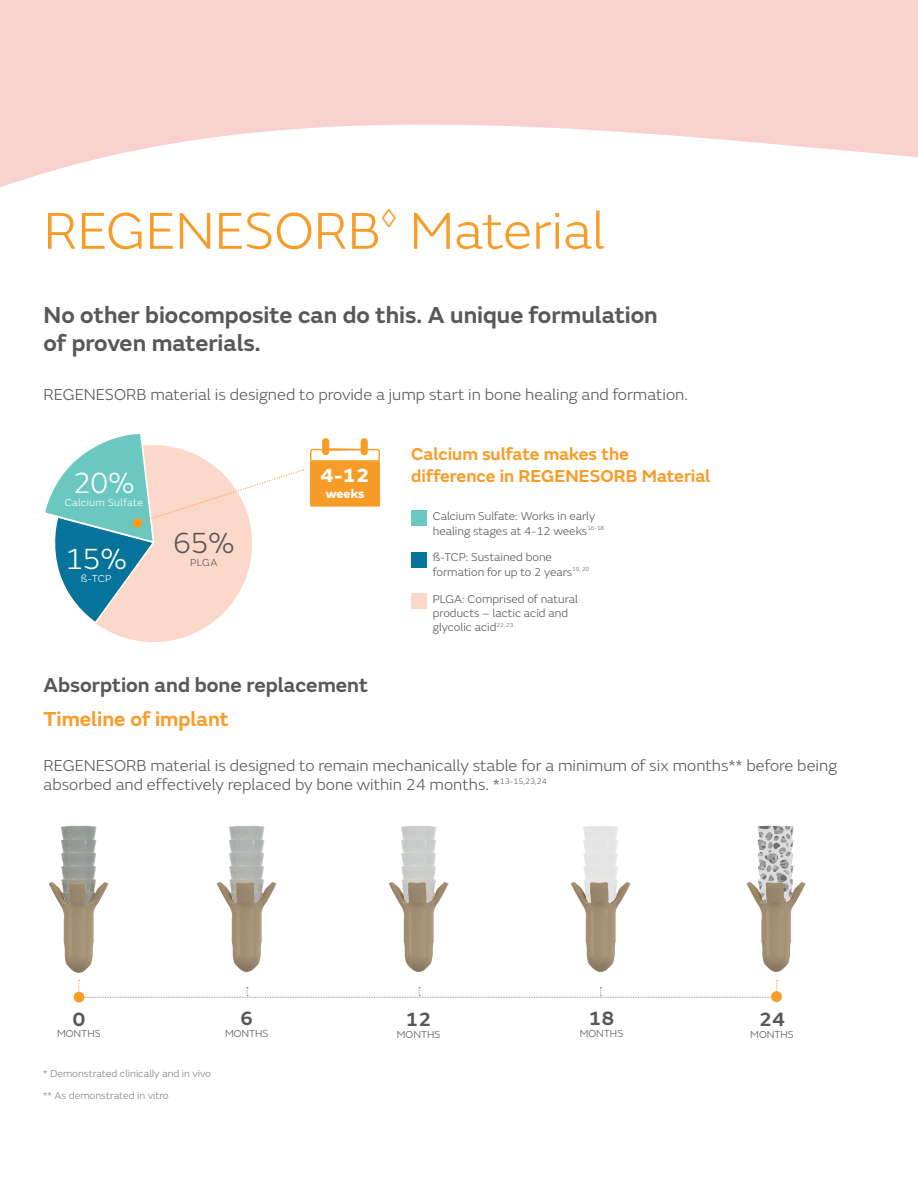
<style>
.page{position:relative;width:918px;height:1188px;background:#fff}
.page>*{position:absolute;margin:0;border:0;box-sizing:border-box;transform-origin:0 0}
.Headline_36_36{font:300 54px "SN Emeric";color:#f89c28}
.t1{font:300 30.45px "SN Emeric";color:#fff}
.t2{font:300 30.45px "SN Emeric";color:#57585a}
.Subhead_16_19{font:600 24px/28.5px "SN Emeric";color:#57585a}
.Subhead_14_16_8{font:600 21px "SN Emeric";color:#57585a}
.Subhead_14_16_8-2{font:600 21px "SN Emeric";color:#f89c28}
.Heading_1{font:600 20.1px "SN Emeric";color:#57585a}
.t3{font:800 19.95px "SN Emeric";color:#fff}
.Page_heading{font:600 18px/21.6px "SN Emeric";color:#f89c28}
.Subhead_14_16_8-3{font:300 16.5px/19.8px "SN Emeric";color:#57585a}
.Subhead_16_19-2{font:300 16.5px "SN Emeric";color:#57585a}
.t4{font:800 12.9px "SN Emeric";color:#fff}
.t5{font:300 11.85px/14.2px "SN Emeric";color:#57585a}
.Heading_1-2{font:300 10.65px "SN Emeric";color:#57585a}
.t6{font:300 10.65px "SN Emeric";letter-spacing:.03em;color:#fff}
.Subhead_14_16_8-4{font:300 10.5px "SN Emeric";color:#808285}
</style>
<div class="page">
<svg style="left:0;top:0;width:918px;height:187px;fill:#f8d1cf"></svg>
<svg style="left:78px;top:984px;width:700px;height:14px"></svg>
<div style="left:74px;top:992px;width:10px;height:11px;background:#f89c28;border-radius:50%"></div>
<div style="left:771px;top:991px;width:11px;height:11px;background:#f89c28;border-radius:50%"></div>
<img style="left:48px;top:882px;width:61px;height:102px">
<img style="left:229px;top:826px;width:36px;height:48px">
<img style="left:216px;top:874px;width:61px;height:98px">
<img style="left:401px;top:826px;width:36px;height:48px">
<img style="left:388px;top:874px;width:61px;height:98px">
<img style="left:583px;top:826px;width:35px;height:48px">
<img style="left:570px;top:874px;width:61px;height:98px">
<img style="left:757px;top:825px;width:37px;height:49px">
<img style="left:746px;top:874px;width:60px;height:110px">
<img style="left:50px;top:825px;width:54px;height:87px">
<div style="left:412px;top:510px;width:15px;height:16px;background:#6bc8c0"></div>
<div style="left:412px;top:552px;width:15px;height:16px;background:#06749a"></div>
<div style="left:412px;top:593px;width:15px;height:16px;background:#fcd8cb"></div>
<div style="left:310px;top:461px;width:70px;height:46px;background:#f89c28"></div>
<div style="left:322px;top:438px;width:7px;height:17px;background:#f89c28;border-radius:4px"></div>
<div style="left:361px;top:438px;width:7px;height:17px;background:#f89c28;border-radius:4px"></div>
<div style="left:310px;top:449px;width:70px;height:13px;border:1px solid #f89c28;border-radius:2px"></div>
<svg style="left:329px;top:448px;width:32px;height:3px"></svg>
<div style="left:54px;top:444px;width:199px;height:199px;background:#fcd8cb;border-radius:50%"></div>
<svg style="left:45px;top:434px;width:259px;height:193px"></svg>
<div style="left:133px;top:518px;width:9px;height:10px;background:#ff9d1b;border-radius:50%"></div>
<p class="Headline_36_36" style="left:44px;top:198px;width:563px">REGENESORB<sup>◊</sup> Material</p>
<p class="Subhead_16_19" style="left:44px;top:300px;width:616px">No other biocomposite can do this. A unique formulation of proven materials.</p>
<p class="Subhead_16_19-2" style="left:44px;top:384px;width:646px">REGENESORB material is designed to provide a jump start in bone healing and formation.</p>
<p class="t1" style="left:73px;top:465px;width:64px">20%</p>
<p class="t6" style="left:65px;top:496px;width:80px">Calcium Sulfate</p>
<p class="t1" style="left:65px;top:541px;width:64px">15%</p>
<p class="t6" style="left:81px;top:572px;width:32px">ß-TCP</p>
<p class="t2" style="left:173px;top:525px;width:64px">65%</p>
<p class="Heading_1-2" style="left:190px;top:556px;width:29px">PLGA</p>
<p class="t3" style="left:321px;top:463px;width:50px">4-12</p>
<p class="t4" style="left:326px;top:485px;width:40px">weeks</p>
<p class="Page_heading" style="left:411px;top:443px;width:301px">Calcium sulfate makes the difference in REGENESORB Material</p>
<p class="t5" style="left:433px;top:509px;width:173px">Calcium Sulfate: Works in early healing stages at 4-12 weeks<sup>16-18</sup></p>
<p class="t5" style="left:433px;top:550px;width:158px">ß-TCP: Sustained bone formation for up to 2 years<sup>19,</sup> <sup>20</sup></p>
<p class="t5" style="left:433px;top:592px;width:147px">PLGA: Comprised of natural products – lactic acid and glycolic acid<sup>22,</sup> <sup>23</sup></p>
<p class="Subhead_14_16_8" style="left:44px;top:671px;width:326px">Absorption and bone replacement</p>
<p class="Subhead_14_16_8-2" style="left:44px;top:705px;width:187px">Timeline of implant</p>
<p class="Subhead_14_16_8-3" style="left:44px;top:755px;width:795px">REGENESORB material is designed to remain mechanically stable for a minimum of six months** before being absorbed and effectively replaced by bone within 24 months. *<sup>13-15,23,24</sup></p>
<p class="Heading_1" style="left:72px;top:1006px;width:15px">0</p>
<p class="Heading_1-2" style="left:57px;top:1027px;width:45px">MONTHS</p>
<p class="Subhead_14_16_8-4" style="left:43px;top:1067px;width:169px">* Demonstrated clinically and in vivo</p>
<p class="Subhead_14_16_8-4" style="left:43px;top:1089px;width:127px">** As demonstrated in vitro</p>
<p class="Heading_1" style="left:240px;top:1006px;width:15px">6</p>
<p class="Heading_1-2" style="left:225px;top:1027px;width:45px">MONTHS</p>
<p class="Heading_1" style="left:406px;top:1006px;width:28px">12</p>
<p class="Heading_1-2" style="left:397px;top:1028px;width:45px">MONTHS</p>
<p class="Heading_1" style="left:588px;top:1006px;width:28px">18</p>
<p class="Heading_1-2" style="left:580px;top:1027px;width:45px">MONTHS</p>
<p class="Heading_1" style="left:759px;top:1006px;width:28px">24</p>
<p class="Heading_1-2" style="left:750px;top:1028px;width:45px">MONTHS</p>
</div>
